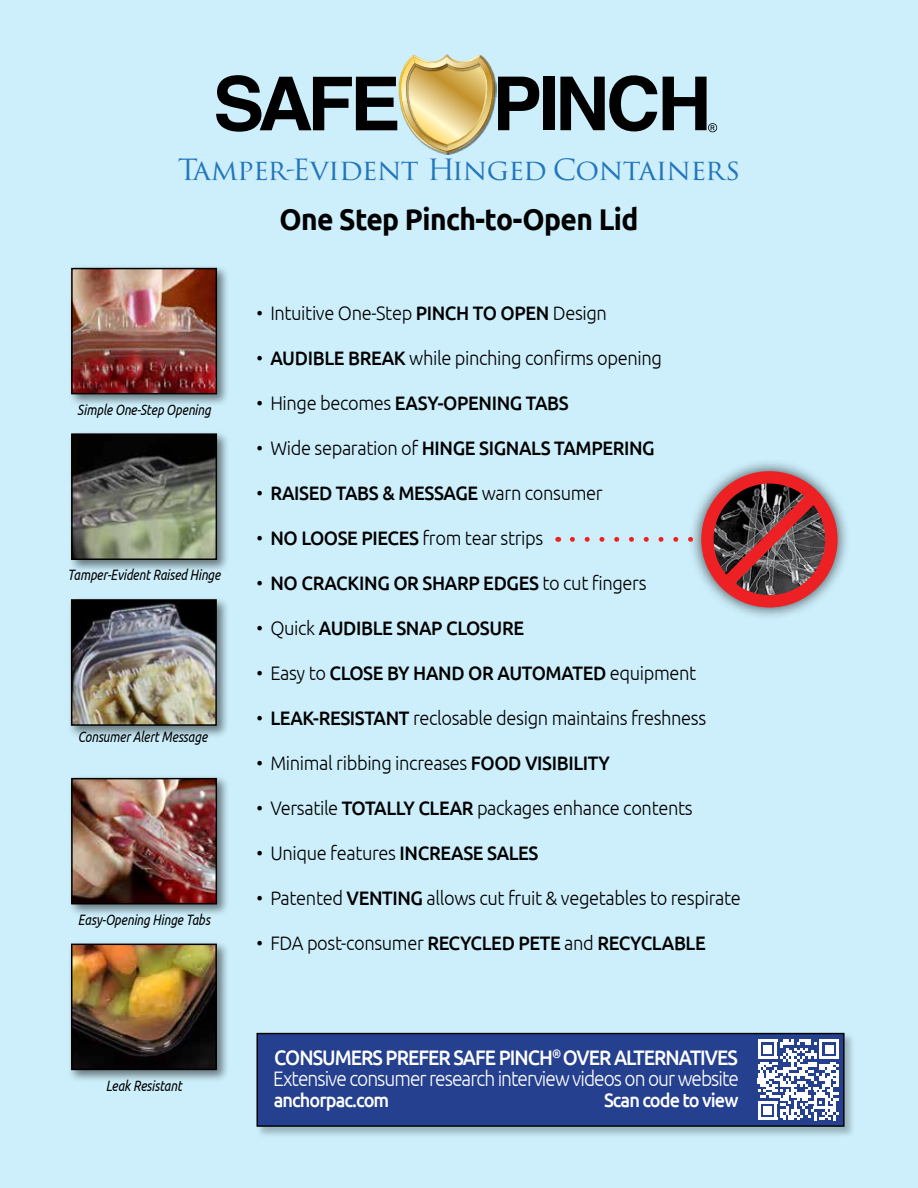
<style>
.page{position:relative;width:918px;height:1188px;background:#cdeffb}
.page>*{position:absolute;margin:0;border:0;box-sizing:border-box;transform-origin:0 0}
.t1{font:700 30px "Ubuntu";letter-spacing:-.02em;color:#000;scale:.94 1}
.t2{font:28.5px "Trajan Pro 3";letter-spacing:-.025em;color:#2376bc}
.t3{font:300 21px/21px "Ubuntu";letter-spacing:-.05em;color:#fff;scale:.91 1}
.t4{font:300 19.5px "Ubuntu";letter-spacing:-.02em;color:#000;scale:.94 1}
.t5{font:500 19.5px "Ubuntu";letter-spacing:-.02em;color:#000;scale:.94 1}
.t6{font:500 19.5px "Ubuntu";letter-spacing:-.05em;color:#fff;scale:.93 1}
.t7{font:italic 15px "Ubuntu";letter-spacing:-.01em;color:#000;scale:.82 1}
.s1{font-weight:500}
.s2{font-weight:300}
</style>
<div class="page">
<svg style="left:216px;top:54px;width:323px;height:99px"></svg>
<div style="left:544px;top:77px;width:11px;height:53px;background:#000"></div>
<svg style="left:560px;top:75px;width:97px;height:56px"></svg>
<svg style="left:663px;top:77px;width:54px;height:55px"></svg>
<div style="left:68px;top:264px;width:162px;height:144px;background:#000;opacity:.5"></div>
<img style="left:73px;top:270px;width:142px;height:122px">
<div style="left:71px;top:268px;width:146px;height:126px;border:1px solid #000"></div>
<div style="left:68px;top:940px;width:162px;height:143px;background:#000;opacity:.5"></div>
<img style="left:73px;top:946px;width:142px;height:122px">
<div style="left:71px;top:944px;width:146px;height:126px;border:1px solid #000"></div>
<div style="left:68px;top:430px;width:162px;height:143px;background:#000;opacity:.5"></div>
<img style="left:73px;top:435px;width:142px;height:123px">
<div style="left:71px;top:433px;width:146px;height:127px;border:1px solid #000"></div>
<div style="left:68px;top:774px;width:162px;height:144px;background:#000;opacity:.5"></div>
<img style="left:73px;top:780px;width:142px;height:122px">
<div style="left:71px;top:778px;width:146px;height:126px;border:1px solid #000"></div>
<div style="left:68px;top:596px;width:162px;height:143px;background:#000;opacity:.5"></div>
<img style="left:73px;top:601px;width:142px;height:123px">
<div style="left:71px;top:599px;width:146px;height:127px;border:1px solid #000"></div>
<div style="left:256px;top:1032px;width:600px;height:106px;background:#000;opacity:.25"></div>
<div style="left:257px;top:1034px;width:587px;height:92px;background:#25408f"></div>
<div style="left:256px;top:1033px;width:589px;height:94px;border:1px solid #000"></div>
<svg style="left:758px;top:1039px;width:81px;height:81px"></svg>
<div style="left:688px;top:458px;width:163px;height:163px;background:#000;opacity:.75"></div>
<div style="left:701px;top:471px;width:137px;height:137px;border:12px solid #ed2124;border-radius:50%"></div>
<svg style="left:572px;top:537px;width:125px;height:5px"></svg>
<svg style="left:704px;top:479px;width:127px;height:121px;background:#8a494c"></svg>
<h2 class="t2" style="left:178px;top:150px;width:564px">Tamper-Evident Hinged Containers</h2>
<h1 class="t1" style="left:279px;top:202px;width:384px">One Step Pinch-to-Open Lid</h1>
<p class="t7" style="left:77px;top:400px;width:164px">Simple One-Step Opening</p>
<p class="t7" style="left:68px;top:566px;width:188px">Tamper-Evident Raised Hinge</p>
<p class="t7" style="left:78px;top:727px;width:160px">Consumer Alert Message</p>
<p class="t7" style="left:78px;top:911px;width:163px">Easy-Opening Hinge Tabs</p>
<p class="t4" style="left:256px;top:301px;width:374px">• Intuitive One-Step <span class="s1">PINCH TO OPEN</span> Design</p>
<p class="t4" style="left:256px;top:346px;width:433px">• <span class="s1">AUDIBLE BREAK</span> while pinching confirms opening</p>
<p class="t5" style="left:256px;top:391px;width:334px"><span class="s2">• Hinge becomes</span> EASY-OPENING TABS</p>
<p class="t5" style="left:256px;top:436px;width:425px"><span class="s2">• Wide separation of</span> HINGE SIGNALS TAMPERING</p>
<p class="t5" style="left:256px;top:481px;width:370px"><span class="s2">•</span> RAISED TABS &amp; MESSAGE <span class="s2">warn consumer</span></p>
<p class="t4" style="left:256px;top:526px;width:307px">• <span class="s1">NO LOOSE PIECES</span> from tear strips</p>
<p class="t5" style="left:256px;top:571px;width:416px"><span class="s2">•</span> NO CRACKING OR SHARP EDGES <span class="s2">to cut fingers</span></p>
<p class="t5" style="left:256px;top:616px;width:286px"><span class="s2">• Quick</span> AUDIBLE SNAP CLOSURE</p>
<p class="t5" style="left:256px;top:661px;width:469px"><span class="s2">• Easy to</span> CLOSE BY HAND OR AUTOMATED <span class="s2">equipment</span></p>
<p class="t4" style="left:256px;top:706px;width:480px">• <span class="s1">LEAK-RESISTANT</span> reclosable design maintains freshness</p>
<p class="t4" style="left:256px;top:751px;width:377px">• Minimal ribbing increases <span class="s1">FOOD VISIBILITY</span></p>
<p class="t4" style="left:256px;top:796px;width:466px">• Versatile <span class="s1">TOTALLY CLEAR</span> packages enhance contents</p>
<p class="t4" style="left:256px;top:841px;width:302px">• Unique features <span class="s1">INCREASE SALES</span></p>
<p class="t4" style="left:256px;top:886px;width:517px">• Patented <span class="s1">VENTING</span> allows cut fruit &amp; vegetables to respirate</p>
<p class="t5" style="left:256px;top:931px;width:479px"><span class="s2">• FDA post-consumer</span> RECYCLED PETE <span class="s2">and</span> RECYCLABLE</p>
<p class="t7" style="left:106px;top:1076px;width:94px">Leak Resistant</p>
<p class="t3" style="left:273px;top:1047px;width:513px"><span class="s1">CONSUMERS PREFER SAFE PINCH</span><sup>®</sup> <span class="s1">OVER ALTERNATIVES<br></span>Extensive consumer research interview videos on our website</p>
<p class="t6" style="left:274px;top:1088px;width:126px">anchorpac.com</p>
<p class="t6" style="left:604px;top:1088px;width:146px">Scan code to view</p>
</div>
